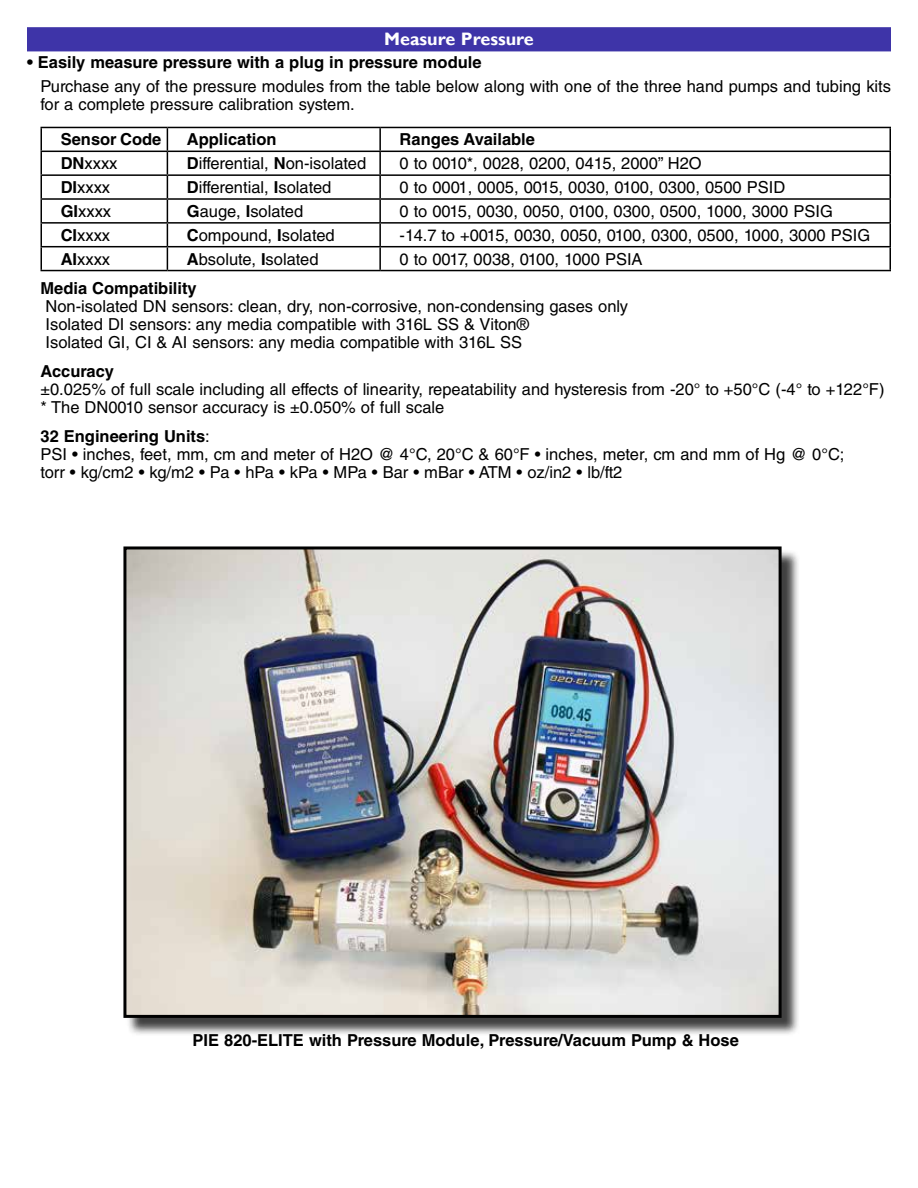
<style>
.page{position:relative;width:918px;height:1188px;background:#fff}
.page>*{position:absolute;margin:0;border:0;box-sizing:border-box;transform-origin:0 0}
.t1{font:700 18px "Gill Sans";color:#fff}
.t2{font:16.5px/18px "Helvetica LT Std";color:#000}
.t3{font:700 16.5px "Helvetica LT Std";color:#000}
.s1{font-weight:700}
</style>
<div class="page">
<div style="left:27px;top:27px;width:864px;height:24px;background:#3e34a8"></div>
<hr style="left:40px;top:127px;width:127px;height:1px;background:#000">
<hr style="left:40px;top:128px;width:2px;height:23px;background:#000">
<hr style="left:167px;top:127px;width:213px;height:1px;background:#000">
<hr style="left:380px;top:127px;width:511px;height:1px;background:#000">
<hr style="left:379px;top:128px;width:2px;height:23px;background:#000">
<hr style="left:40px;top:151px;width:127px;height:1px;background:#000">
<hr style="left:40px;top:152px;width:2px;height:22px;background:#000">
<hr style="left:167px;top:151px;width:213px;height:1px;background:#000">
<hr style="left:380px;top:151px;width:511px;height:1px;background:#000">
<hr style="left:379px;top:152px;width:2px;height:22px;background:#000">
<hr style="left:40px;top:174px;width:127px;height:2px;background:#000">
<hr style="left:40px;top:176px;width:2px;height:22px;background:#000">
<hr style="left:167px;top:174px;width:213px;height:2px;background:#000">
<hr style="left:380px;top:174px;width:511px;height:2px;background:#000">
<hr style="left:379px;top:176px;width:2px;height:22px;background:#000">
<hr style="left:40px;top:198px;width:127px;height:2px;background:#000">
<hr style="left:40px;top:200px;width:2px;height:22px;background:#000">
<hr style="left:167px;top:198px;width:213px;height:2px;background:#000">
<hr style="left:380px;top:198px;width:511px;height:2px;background:#000">
<hr style="left:379px;top:200px;width:2px;height:22px;background:#000">
<hr style="left:40px;top:222px;width:127px;height:2px;background:#000">
<hr style="left:40px;top:224px;width:2px;height:22px;background:#000">
<hr style="left:167px;top:222px;width:213px;height:2px;background:#000">
<hr style="left:380px;top:222px;width:511px;height:2px;background:#000">
<hr style="left:379px;top:224px;width:2px;height:22px;background:#000">
<hr style="left:40px;top:246px;width:127px;height:1px;background:#000">
<hr style="left:40px;top:247px;width:2px;height:23px;background:#000">
<hr style="left:167px;top:246px;width:213px;height:1px;background:#000">
<svg style="left:167px;top:128px;width:1px;height:142px"></svg>
<hr style="left:380px;top:246px;width:511px;height:1px;background:#000">
<hr style="left:379px;top:247px;width:2px;height:23px;background:#000">
<svg style="left:890px;top:128px;width:1px;height:142px"></svg>
<hr style="left:40px;top:270px;width:127px;height:1px;background:#000">
<hr style="left:167px;top:270px;width:213px;height:1px;background:#000">
<hr style="left:380px;top:270px;width:511px;height:1px;background:#000">
<div style="left:126px;top:549px;width:674px;height:487px;background:#000;opacity:.75"></div>
<img style="left:127px;top:550px;width:651px;height:464px">
<div style="left:123px;top:546px;width:659px;height:472px;border:3px solid #000"></div>
<p class="t1" style="left:384px;top:29px;width:151px">Measure Pressure</p>
<p class="t2" style="left:40px;top:77px;width:852px">Purchase any of the pressure modules from the table below along with one of the three hand pumps and tubing kits for a complete pressure calibration system.</p>
<p class="t3" style="left:61px;top:129px;width:102px">Sensor Code</p>
<p class="t3" style="left:187px;top:129px;width:91px">Application</p>
<p class="t3" style="left:400px;top:129px;width:137px">Ranges Available</p>
<p class="t2" style="left:61px;top:154px;width:58px"><span class="s1">DN</span>xxxx</p>
<p class="t2" style="left:187px;top:154px;width:181px"><span class="s1">D</span>ifferential, <span class="s1">N</span>on-isolated</p>
<p class="t2" style="left:400px;top:154px;width:304px">0 to 0010*, 0028, 0200, 0415, 2000” H2O</p>
<p class="t2" style="left:61px;top:178px;width:51px"><span class="s1">DI</span>xxxx</p>
<p class="t2" style="left:187px;top:178px;width:146px"><span class="s1">D</span>ifferential, <span class="s1">I</span>solated</p>
<p class="t2" style="left:400px;top:178px;width:387px">0 to 0001, 0005, 0015, 0030, 0100, 0300, 0500 PSID</p>
<p class="t2" style="left:61px;top:202px;width:52px"><span class="s1">GI</span>xxxx</p>
<p class="t2" style="left:187px;top:202px;width:118px"><span class="s1">G</span>auge, <span class="s1">I</span>solated</p>
<p class="t2" style="left:400px;top:202px;width:435px">0 to 0015, 0030, 0050, 0100, 0300, 0500, 1000, 3000 PSIG</p>
<p class="t2" style="left:61px;top:226px;width:51px"><span class="s1">CI</span>xxxx</p>
<p class="t2" style="left:187px;top:226px;width:149px"><span class="s1">C</span>ompound, <span class="s1">I</span>solated</p>
<p class="t2" style="left:400px;top:226px;width:472px">-14.7 to +0015, 0030, 0050, 0100, 0300, 0500, 1000, 3000 PSIG</p>
<p class="t2" style="left:61px;top:250px;width:51px"><span class="s1">AI</span>xxxx</p>
<p class="t2" style="left:187px;top:250px;width:133px"><span class="s1">A</span>bsolute, <span class="s1">I</span>solated</p>
<p class="t2" style="left:400px;top:250px;width:244px">0 to 0017, 0038, 0100, 1000 PSIA</p>
<p class="t3" style="left:41px;top:278px;width:158px">Media Compatibility</p>
<p class="t2" style="left:46px;top:297px;width:584px">Non-isolated DN sensors: clean, dry, non-corrosive, non-condensing gases only<br>Isolated DI sensors: any media compatible with 316L SS &amp; Viton®<br>Isolated GI, CI &amp; AI sensors: any media compatible with 316L SS</p>
<p class="t3" style="left:41px;top:361px;width:75px">Accuracy</p>
<p class="t2" style="left:41px;top:380px;width:846px">±0.025% of full scale including all effects of linearity, repeatability and hysteresis from -20° to +50°C (-4° to +122°F) * The DN0010 sensor accuracy is ±0.050% of full scale</p>
<p class="t2" style="left:41px;top:427px;width:806px"><span class="s1">32 Engineering Units</span>:<br>PSI • inches, feet, mm, cm and meter of H2O @ 4°C, 20°C &amp; 60°F • inches, meter, cm and mm of Hg @ 0°C; torr • kg/cm2 • kg/m2 • Pa • hPa • kPa • MPa • Bar • mBar • ATM • oz/in2 • lb/ft2</p>
<p class="t3" style="left:27px;top:52px;width:456px">• Easily measure pressure with a plug in pressure module</p>
<p class="t3" style="left:193px;top:1031px;width:548px">PIE 820-ELITE with Pressure Module, Pressure/Vacuum Pump &amp; Hose</p>
</div>
